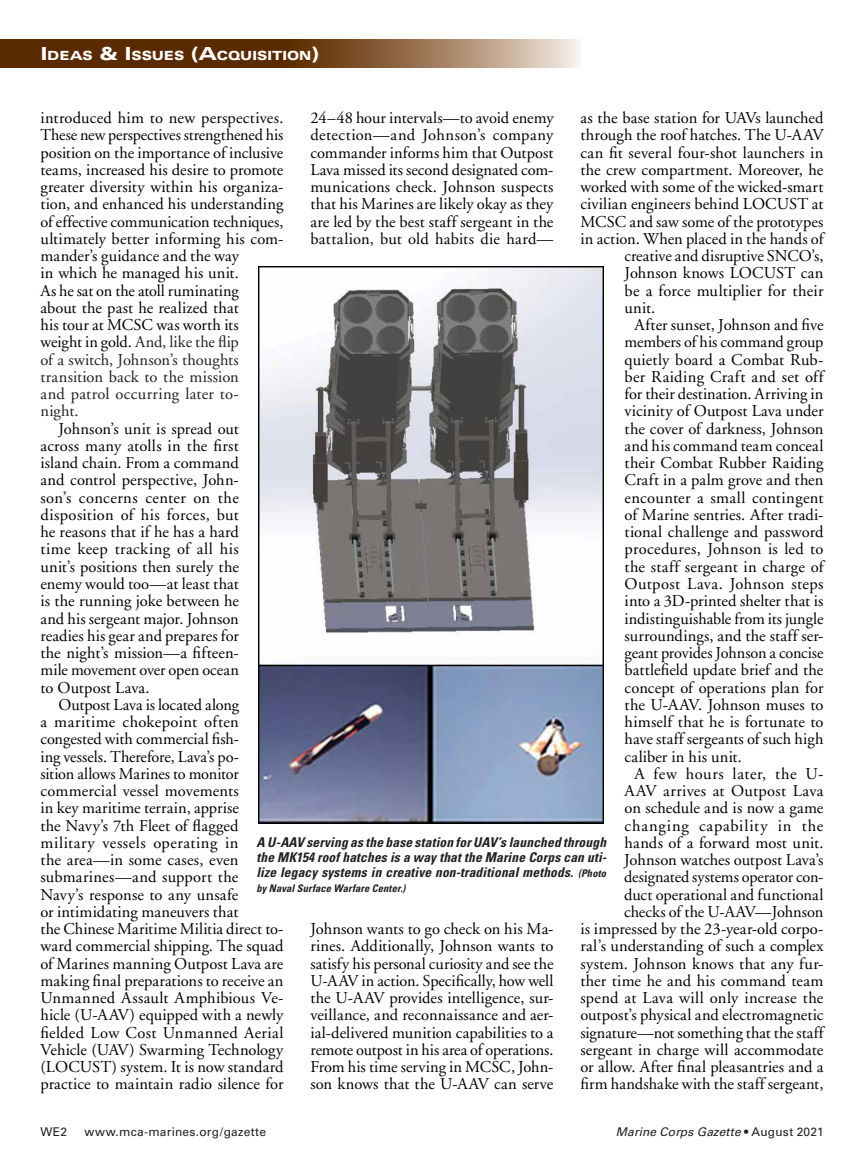
<style>
.page{position:relative;width:864px;height:1175px;background:#fff}
.page>*{position:absolute;margin:0;border:0;box-sizing:border-box;transform-origin:0 0}
.t1{font:16.5px/17.2px "Adobe Garamond";letter-spacing:.005em;color:#000;text-align:justify}
.t2{font:16.5px "Adobe Garamond";letter-spacing:.025em;color:#000}
.t3{font:16.5px "Adobe Garamond";letter-spacing:.05em;color:#000}
.t4{font:16.5px "Adobe Garamond";letter-spacing:.03em;color:#000}
.t5{font:italic 700 condensed 13.5px/15px "Univers";letter-spacing:.01em;color:#231f20;text-align:justify}
.t6{font:900 expanded 12.6px "Univers";color:#fff}
.t7{font:12px "Univers";letter-spacing:.02em;color:#231f20}
.t8{font:italic 12px "Univers";letter-spacing:.015em;color:#231f20}
.t9{font:italic 700 condensed 10.5px "Univers";letter-spacing:.015em;color:#231f20}
.s1{font-size:18px}
.s2{color:#231f20}
.s3{font-size:10.5px}
.s4{font-style:normal}
</style>
<div class="page">
<svg style="left:0;top:40px;width:580px;height:28px;background:#7f5632"></svg>
<img style="left:259px;top:266px;width:344px;height:557px">
<p class="t6" style="left:41px;top:48px;width:280px"><span class="s1">I</span>DEAS <span class="s1">&amp; I</span>SSUES <span class="s1">(A</span>CQUISITION<span class="s1">)</span></p>
<p class="t1" style="left:40px;top:110px;width:245px;text-align:left">introduced him to new perspectives.<br>These new perspectives strengthened his position on the importance of inclusive teams, increased his desire to promote greater diversity within his organiza&shy;tion, and enhanced his understanding of effective communication techniques, ultimately better informing his com&shy;mander’s guidance and the way<br>in which he managed his unit.<br>As he sat on the atoll ruminating<br>about the past he realized that<br>his tour at MCSC was worth its weight in gold. <span class="s2">And, like the flip<br>of a switch, Johnson’s thoughts transition back to the mission<br>and patrol occurring later to-<br>night.</span></p>
<p class="t1" style="left:40px;top:420px;width:200px;text-indent:18px">Johnson’s unit is spread out across many atolls in the first island chain. From a command and control perspective, John&shy;son’s concerns center on the disposition of his forces, but he reasons that if he has a hard time keep tracking of all his unit’s positions then surely the enemy would too—at least that is the running joke between he and his sergeant major. Johnson readies his gear and prepares for the night’s mission—a fifteen&shy;mile movement over open ocean to Outpost Lava.</p>
<p class="t1" style="left:40px;top:696px;width:245px;text-align:left;text-indent:18px">Outpost Lava is located along<br>a maritime chokepoint often congested with commercial fish-<br>ing vessels. Therefore, Lava’s po-<br>sition allows Marines to monitor commercial vessel movements<br>in key maritime terrain, apprise<br>the Navy’s 7th Fleet of flagged military vessels operating in<br>the area—in some cases, even submarines—and support the Navy’s response to any unsafe<br>or intimidating maneuvers that<br>the Chinese Maritime Militia direct to&shy;ward commercial shipping. The squad of Marines manning Outpost Lava are making final preparations to receive an Unmanned Assault Amphibious Ve&shy;hicle (U-AAV) equipped with a newly fielded Low Cost Unmanned Aerial Vehicle (UAV) Swarming Technology (LOCUST) system. It is now standard practice to maintain radio silence for</p>
<p class="t1" style="left:310px;top:110px;width:245px">24–48 hour intervals—to avoid enemy detection—and Johnson’s company commander informs him that Outpost Lava missed its second designated com&shy;munications check. Johnson suspects that his Marines are likely okay as they are led by the best staff sergeant in the battalion, but old habits die hard—</p>
<p class="t1" style="left:581px;top:110px;width:244px">as the base station for UAVs launched</p>
<p class="t1" style="left:581px;top:127px;width:245px">through the roof hatches. The U-AAV</p>
<p class="t1" style="left:581px;top:144px;width:245px">can fit several four-shot launchers in</p>
<p class="t1" style="left:581px;top:161px;width:244px">the crew compartment. Moreover, he</p>
<p class="t1" style="left:580px;top:179px;width:244px">worked with some of the wicked-smart</p>
<p class="t1" style="left:580px;top:196px;width:245px">civilian engineers behind LOCUST at</p>
<p class="t1" style="left:580px;top:213px;width:244px">MCSC and saw some of the prototypes</p>
<p class="t1" style="left:580px;top:230px;width:244px">in action. When placed in the hands of</p>
<p class="t1" style="left:625px;top:248px;width:200px">creative and disruptive SNCO’s,</p>
<p class="t1" style="left:625px;top:265px;width:200px">Johnson knows LOCUST can</p>
<p class="t1" style="left:625px;top:282px;width:200px">be a force multiplier for their</p>
<p class="t1" style="left:625px;top:299px;width:32px">unit.</p>
<p class="t1" style="left:634px;top:317px;width:191px">After sunset, Johnson and five</p>
<p class="t1" style="left:625px;top:334px;width:200px">members of his command group</p>
<p class="t1" style="left:625px;top:351px;width:200px">quietly board a Combat Rub-</p>
<p class="t1" style="left:625px;top:368px;width:200px">ber Raiding Craft and set off</p>
<p class="t1" style="left:625px;top:386px;width:200px">for their destination. Arriving in</p>
<p class="t1" style="left:625px;top:403px;width:200px">vicinity of Outpost Lava under</p>
<p class="t1" style="left:625px;top:420px;width:200px">the cover of darkness, Johnson</p>
<p class="t1" style="left:625px;top:437px;width:200px">and his command team conceal</p>
<p class="t1" style="left:625px;top:455px;width:200px">their Combat Rubber Raiding</p>
<p class="t1" style="left:625px;top:472px;width:200px">Craft in a palm grove and then</p>
<p class="t1" style="left:625px;top:489px;width:200px">encounter a small contingent</p>
<p class="t1" style="left:625px;top:506px;width:200px">of Marine sentries. After tradi-</p>
<p class="t1" style="left:625px;top:524px;width:200px">tional challenge and password</p>
<p class="t1" style="left:625px;top:541px;width:200px">procedures, Johnson is led to</p>
<p class="t1" style="left:625px;top:558px;width:200px">the staff sergeant in charge of</p>
<p class="t2" style="left:625px;top:575px;width:200px">Outpost Lava. Johnson steps</p>
<p class="t1" style="left:625px;top:593px;width:200px">into a 3D-printed shelter that is</p>
<p class="t1" style="left:625px;top:610px;width:200px">indistinguishable from its jungle</p>
<p class="t1" style="left:625px;top:627px;width:200px">surroundings, and the staff ser-</p>
<p class="t1" style="left:625px;top:644px;width:200px">geant provides Johnson a concise</p>
<p class="t1" style="left:625px;top:662px;width:200px">battlefield update brief and the</p>
<p class="t1" style="left:625px;top:679px;width:200px">concept of operations plan for</p>
<p class="t1" style="left:625px;top:696px;width:200px">the U-AAV. Johnson muses to</p>
<p class="t1" style="left:625px;top:713px;width:200px">himself that he is fortunate to</p>
<p class="t1" style="left:625px;top:731px;width:200px">have staff sergeants of such high</p>
<p class="t1" style="left:625px;top:748px;width:119px">caliber in his unit.</p>
<p class="t4" style="left:634px;top:764px;width:190px">A few hours later, the U-</p>
<p class="t1" style="left:625px;top:782px;width:200px">AAV arrives at Outpost Lava</p>
<p class="t1" style="left:625px;top:800px;width:200px">on schedule and is now a game</p>
<p class="t3" style="left:625px;top:816px;width:200px">changing capability in the</p>
<p class="t1" style="left:625px;top:834px;width:200px">hands of a forward most unit.</p>
<p class="t1" style="left:624px;top:851px;width:201px">Johnson watches outpost Lava’s</p>
<p class="t1" style="left:624px;top:869px;width:201px">designated systems operator con-</p>
<p class="t1" style="left:624px;top:886px;width:201px">duct operational and functional</p>
<p class="t1" style="left:624px;top:903px;width:201px">checks of the U-AAV—Johnson</p>
<p class="t1" style="left:580px;top:920px;width:244px">is impressed by the 23-year-old corpo-</p>
<p class="t1" style="left:580px;top:938px;width:244px">ral’s understanding of such a complex</p>
<p class="t1" style="left:580px;top:955px;width:244px">system. Johnson knows that any fur-</p>
<p class="t1" style="left:580px;top:972px;width:244px">ther time he and his command team</p>
<p class="t1" style="left:580px;top:989px;width:245px">spend at Lava will only increase the</p>
<p class="t1" style="left:580px;top:1007px;width:244px">outpost’s physical and electromagnetic</p>
<p class="t1" style="left:580px;top:1024px;width:245px">signature—not something that the staff</p>
<p class="t1" style="left:580px;top:1041px;width:244px">sergeant in charge will accommodate</p>
<p class="t1" style="left:580px;top:1058px;width:245px">or allow. After final pleasantries and a</p>
<p class="t1" style="left:580px;top:1076px;width:244px">firm handshake with the staff sergeant,</p>
<p class="t5" style="left:256px;top:834px;width:352px">A U-AAV serving as the base station for UAV’s launched through the MK154 roof hatches is a way that the Marine Corps can uti&shy;lize legacy systems in creative non-traditional methods. <span class="s3">(Photo</span></p>
<p class="t9" style="left:257px;top:881px;width:150px">by Naval Surface Warfare Center.)</p>
<p class="t1" style="left:310px;top:920px;width:245px">Johnson wants to go check on his Ma&shy;rines. Additionally, Johnson wants to satisfy his personal curiosity and see the U-AAV in action. Specifically, how well the U-AAV provides intelligence, sur&shy;veillance, and reconnaissance and aer&shy;ial-delivered munition capabilities to a remote outpost in his area of operations.<br>From his time serving in MCSC, John&shy;son knows that the U-AAV can serve</p>
<p class="t7" style="left:40px;top:1124px;width:28px">WE2</p>
<p class="t7" style="left:84px;top:1124px;width:183px">www.mca-marines.org/gazette</p>
<p class="t8" style="left:616px;top:1124px;width:209px">Marine Corps Gazette <span class="s4">• August 2021</span></p>
</div>
